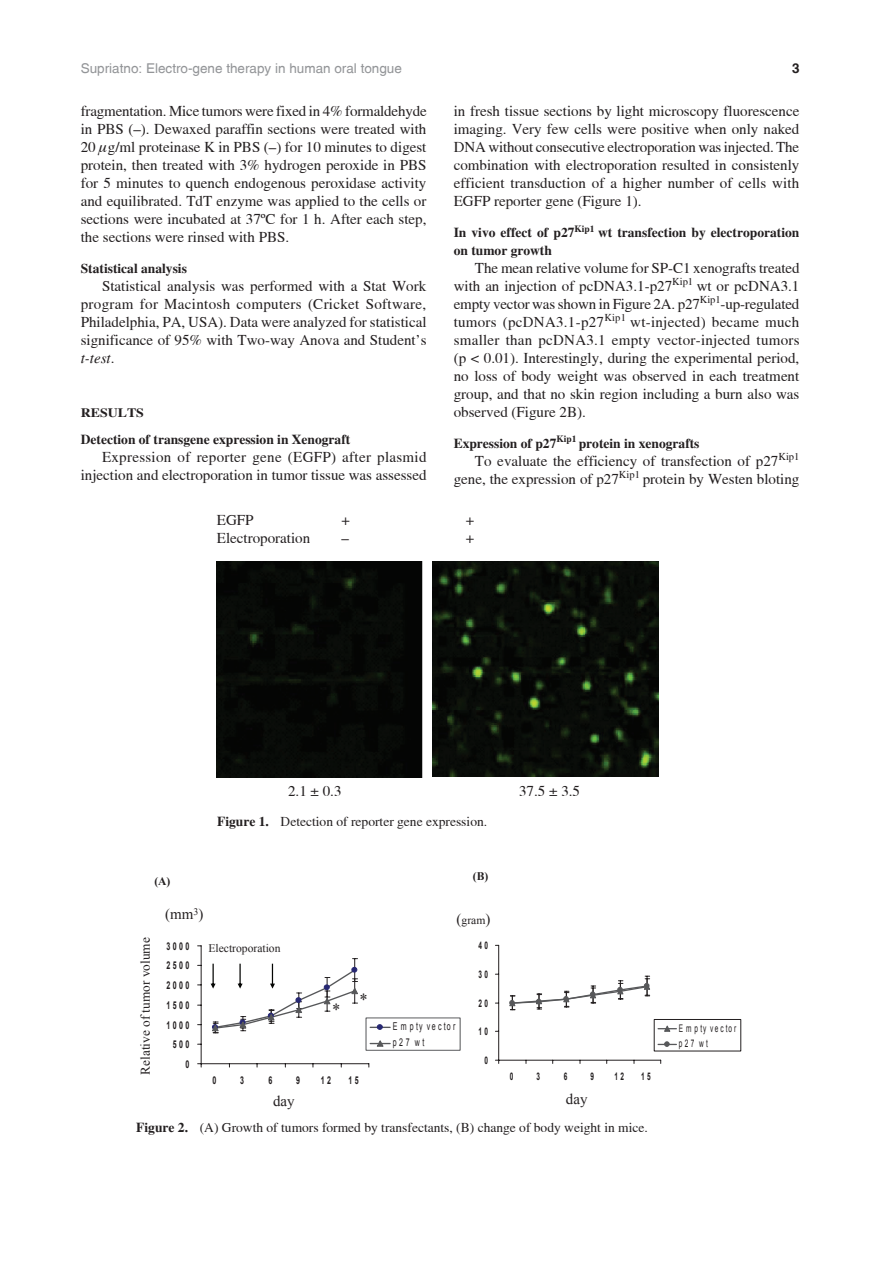
<style>
.page{position:relative;width:893px;height:1263px;background:#fff}
.page>*{position:absolute;margin:0;border:0;box-sizing:border-box;transform-origin:0 0}
.t1{font:16.65px "Times New Roman";color:#231f20}
.t2{font:15px/18px "Tribune";color:#231f20;text-align:justify}
.t3{font:15px "Times New Roman";color:#231f20}
.t4{font:700 13.5px/18px "Tribune";color:#231f20}
.t5{font:13.5px "Tribune";color:#231f20}
.t6{font:13.5px "New Zurica";color:#939598}
.t7{font:13.35px "Times New Roman";color:#231f20}
.t8{font:700 12.6px "Tribune";color:#231f20;scale:1.1 1}
.t9{font:11.55px "Times New Roman";color:#231f20}
.t10{font:700 11.55px "Times New Roman";color:#231f20}
.t11{font:700 10.8px "Arial";letter-spacing:.345em;color:#231f20;scale:.66 1}
.t12{font:10.8px/16.2px "Arial";letter-spacing:.345em;color:#231f20;scale:.66 1}
.t13{font:700 10.5px "Arial";color:#231f20;scale:.62 1}
.t14{font:10.5px/15.8px "Arial";letter-spacing:.34em;color:#231f20;scale:.62 1}
.s1{font-style:italic}
.s2{font-weight:700}
.s3{font-size:15px}
</style>
<div class="page">
<div style="left:217px;top:561px;width:206px;height:216px;background:#060906"></div>
<img style="left:433px;top:561px;width:225px;height:215px">
<svg style="left:198px;top:945px;width:192px;height:122px"></svg>
<svg style="left:495px;top:944px;width:247px;height:120px"></svg>
<p class="t6" style="left:81px;top:60px;width:323px">Supriatno: Electro-gene therapy in human oral tongue</p>
<p class="t2" style="left:81px;top:102px;width:347px">fragmentation. Mice tumors were fixed in 4% formaldehyde in PBS (–). Dewaxed paraffin sections were treated with 20 g/ml proteinase K in PBS (–) for 10 minutes to digest protein, then treated with 3% hydrogen peroxide in PBS for 5 minutes to quench endogenous peroxidase activity and equilibrated. TdT enzyme was applied to the cells or sections were incubated at 37ºC for 1 h. After each step, the sections were rinsed with PBS.</p>
<p class="t4" style="left:81px;top:259px;width:108px">Statistical analysis</p>
<p class="t2" style="left:81px;top:277px;width:347px;text-indent:21px">Statistical analysis was performed with a Stat Work program for Macintosh computers (Cricket Software, Philadelphia, PA, USA). Data were analyzed for statistical significance of 95% with Two-way Anova and Student’s <span class="s1">t-test</span>.</p>
<p class="t8" style="left:81px;top:405px;width:59px">results</p>
<p class="t4" style="left:81px;top:430px;width:271px">Detection of transgene expression in Xenograft</p>
<p class="t2" style="left:81px;top:447px;width:347px;text-align:right">Expression of reporter gene (EGFP) after plasmid injection and electroporation in tumor tissue was assessed</p>
<p class="t2" style="left:454px;top:102px;width:347px">in fresh tissue sections by light microscopy fluorescence imaging. Very few cells were positive when only naked DNA without consecutive electroporation was injected. The combination with electroporation resulted in consistenly efficient transduction of a higher number of cells with EGFP reporter gene (Figure 1).</p>
<p class="t4" style="left:454px;top:223px;width:347px">In vivo effect of p27<sup>Kip1</sup> wt transfection by electroporation on tumor growth</p>
<p class="t2" style="left:454px;top:259px;width:347px;text-indent:21px">The mean relative volume for SP-C1 xenografts treated with an injection of pcDNA3.1-p27<sup>Kip1</sup> wt or pcDNA3.1 empty vector was shown in Figure 2A. p27<sup>Kip1</sup>-up-regulated tumors (pcDNA3.1-p27<sup>Kip1</sup> wt-injected) became much smaller than pcDNA3.1 empty vector-injected tumors (p &lt; 0.01). Interestingly, during the experimental period, no loss of body weight was observed in each treatment group, and that no skin region including a burn also was observed (Figure 2B).</p>
<p class="t4" style="left:454px;top:434px;width:247px">Expression of p27<sup>Kip1</sup> protein in xenografts</p>
<p class="t2" style="left:454px;top:451px;width:347px;text-align:right">To evaluate the efficiency of transfection of p27<sup>Kip1 </sup>gene, the expression of p27<sup>Kip1</sup> protein by Westen bloting</p>
<p class="t2" style="left:217px;top:510px;width:38px">EGFP</p>
<p class="t2" style="left:341px;top:510px;width:10px">+</p>
<p class="t2" style="left:466px;top:510px;width:10px">+</p>
<p class="t2" style="left:217px;top:528px;width:95px">Electroporation</p>
<p class="t2" style="left:341px;top:528px;width:9px">–</p>
<p class="t2" style="left:466px;top:528px;width:10px">+</p>
<p class="t2" style="left:288px;top:781px;width:55px">2.1 ± 0.3</p>
<p class="t2" style="left:519px;top:781px;width:62px">37.5 ± 3.5</p>
<p class="t5" style="left:217px;top:813px;width:272px"><span class="s2">Figure 1.</span> Detection of reporter gene expression.</p>
<p class="t10" style="left:154px;top:873px;width:18px">(A)</p>
<p class="t10" style="left:473px;top:868px;width:17px">(B)</p>
<p class="t7" style="left:136px;top:1075px;width:139px;rotate:-90deg">Relative of tumor volume</p>
<p class="t3" style="left:165px;top:904px;width:40px">(mm<sup>3</sup>)</p>
<p class="t11" style="left:167px;top:939px;width:36px">3000</p>
<p class="t11" style="left:167px;top:958px;width:36px">2500</p>
<p class="t11" style="left:167px;top:978px;width:36px">2000</p>
<p class="t11" style="left:167px;top:998px;width:36px">1500</p>
<p class="t11" style="left:167px;top:1018px;width:36px">1000</p>
<p class="t11" style="left:173px;top:1037px;width:27px">500</p>
<p class="t11" style="left:186px;top:1057px;width:7px">0</p>
<p class="t9" style="left:208px;top:940px;width:74px">Electroporation</p>
<p class="t1" style="left:332px;top:998px;width:10px">*</p>
<p class="t1" style="left:359px;top:988px;width:10px">*</p>
<p class="t11" style="left:212px;top:1073px;width:7px">0</p>
<p class="t11" style="left:240px;top:1073px;width:7px">3</p>
<p class="t11" style="left:268px;top:1073px;width:7px">6</p>
<p class="t11" style="left:296px;top:1073px;width:7px">9</p>
<p class="t11" style="left:321px;top:1073px;width:17px">1 2</p>
<p class="t11" style="left:348px;top:1073px;width:17px">1 5</p>
<p class="t3" style="left:273px;top:1090px;width:23px">day</p>
<p class="t9" style="left:457px;top:912px;width:35px"><span class="s3">(</span>gram<span class="s3">)</span></p>
<p class="t13" style="left:478px;top:939px;width:17px">4 0</p>
<p class="t13" style="left:478px;top:967px;width:17px">3 0</p>
<p class="t12" style="left:393px;top:1018px;width:96px">Em pty vector p27 wt</p>
<p class="t13" style="left:478px;top:996px;width:17px">2 0</p>
<p class="t13" style="left:478px;top:1024px;width:17px">1 0</p>
<p class="t13" style="left:484px;top:1053px;width:7px">0</p>
<p class="t13" style="left:510px;top:1069px;width:7px">0</p>
<p class="t13" style="left:536px;top:1069px;width:7px">3</p>
<p class="t13" style="left:564px;top:1069px;width:7px">6</p>
<p class="t13" style="left:590px;top:1069px;width:7px">9</p>
<p class="t13" style="left:614px;top:1069px;width:17px">1 2</p>
<p class="t13" style="left:641px;top:1069px;width:17px">1 5</p>
<p class="t3" style="left:566px;top:1089px;width:23px">day</p>
<p class="t5" style="left:136px;top:1119px;width:513px"><span class="s2">Figure 2.</span> (A) Growth of tumors formed by transfectants, (B) change of body weight in mice.</p>
<p class="t14" style="left:679px;top:1020px;width:94px">Em pty vector p27 wt</p>
</div>
